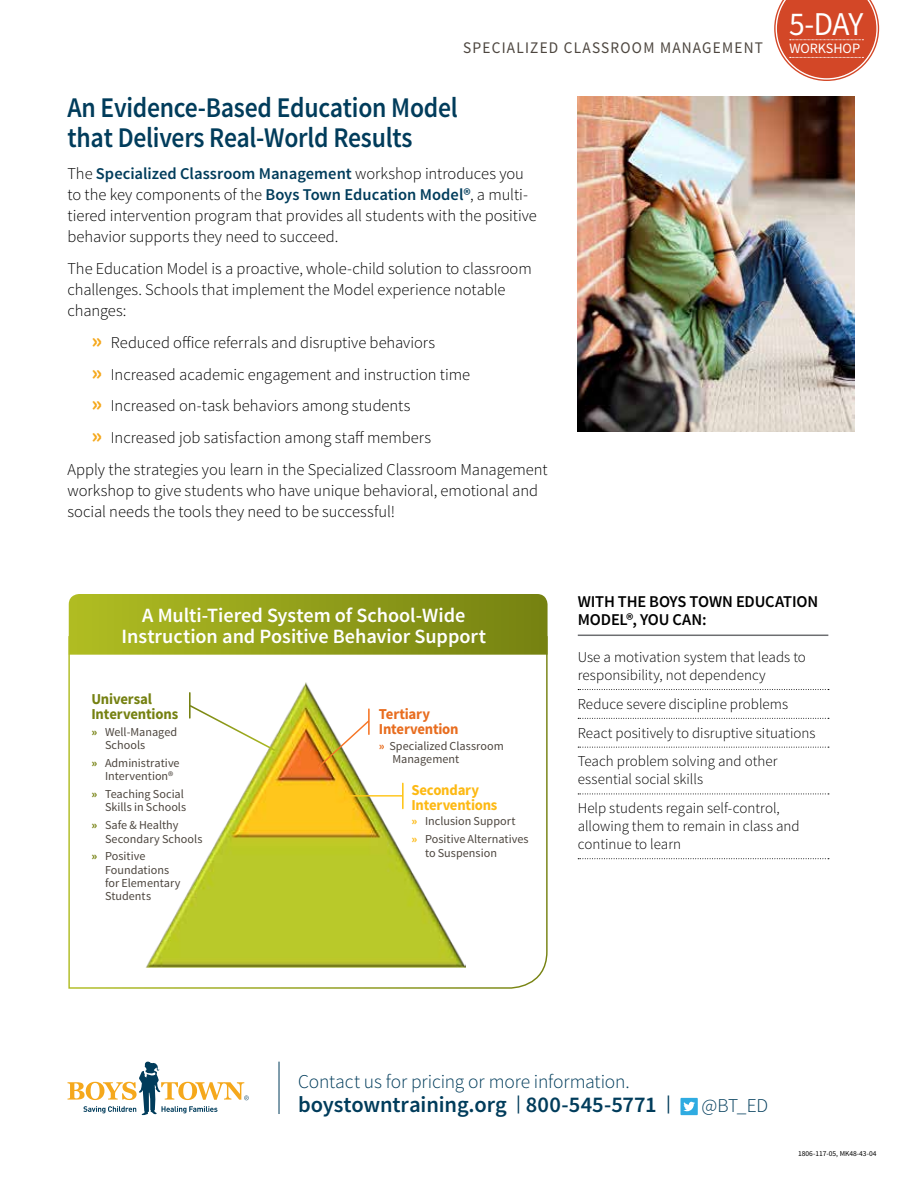
<style>
.page{position:relative;width:918px;height:1188px;background:#fff}
.page>*{position:absolute;margin:0;border:0;box-sizing:border-box;transform-origin:0 0}
.t1{font:33.3px "Source Sans Pro";color:#fff;scale:.95 1}
.t2{font:600 28.5px/30px "Source Sans Pro";letter-spacing:-.01em;color:#013c5b;scale:.9 1}
.t3{font:600 22.5px "Source Sans Pro";letter-spacing:-.005em;color:#013c5b}
.t4{font:600 20.25px/20.2px "Source Sans Pro";letter-spacing:-.005em;color:#fff;text-align:center}
.t5{font:300 19.5px "Source Sans Pro";letter-spacing:-.01em;color:#013c5b}
.t6{font:300 16.5px/21px "Source Sans Pro";letter-spacing:-.005em;color:#000}
.t7{font:600 16.5px/17.5px "Source Sans Pro";letter-spacing:-.01em;color:#000}
.t8{font:16.2px "Source Sans Pro";letter-spacing:.08em;color:#4d463f;scale:.95 1}
.t9{font:700 15.15px/15px "Source Sans Pro";letter-spacing:-.01em;color:#758111}
.t10{font:700 15.15px/15px "Source Sans Pro";letter-spacing:-.015em;color:#fdb913}
.t11{font:700 15.15px/15px "Source Sans Pro";letter-spacing:-.015em;color:#e86d1f}
.t12{font:300 15px/28.8px "Source Sans Pro";color:#000}
.t13{font:14.25px "Source Sans Pro";color:#fff}
.t14{font:12.15px/13.4px "Source Sans Pro";color:#4d463f}
.t15{font:7.5px "Source Sans Pro";color:#000}
.s1{font-weight:600;color:#013c5b}
.s2{font-weight:700;font-size:22.5px;color:#f5a81c}
.s3{font-weight:700;color:#758111}
.s4{font-weight:700;color:#e86d1f}
.s5{font-weight:700;color:#fdb913}
.s6{font-weight:400;font-size:18px}
</style>
<div class="page">
<img style="left:578px;top:96px;width:276px;height:336px">
<svg style="left:774px;top:0;width:105px;height:81px"></svg>
<hr style="left:578px;top:635px;width:250px;height:1px;background:#6d6e71">
<svg style="left:578px;top:689px;width:251px;height:1px"></svg>
<svg style="left:578px;top:718px;width:251px;height:1px"></svg>
<svg style="left:578px;top:747px;width:251px;height:1px"></svg>
<svg style="left:578px;top:794px;width:251px;height:1px"></svg>
<svg style="left:578px;top:858px;width:251px;height:1px"></svg>
<hr style="left:279px;top:1062px;width:1px;height:52px;background:#013c5b">
<div style="left:681px;top:1098px;width:17px;height:17px;background:#2fabe1"></div>
<svg style="left:683px;top:1102px;width:12px;height:9px"></svg>
<svg style="left:68px;top:1062px;width:181px;height:53px"></svg>
<svg style="left:68px;top:635px;width:480px;height:354px"></svg>
<svg style="left:188px;top:704px;width:89px;height:48px"></svg>
<hr style="left:345px;top:795px;width:58px;height:2px;background:#ffc519">
<img style="left:316px;top:719px;width:55px;height:50px">
<svg style="left:69px;top:594px;width:479px;height:61px;background:#939f1b"></svg>
<hr style="left:189px;top:693px;width:2px;height:25px;background:#758111">
<hr style="left:368px;top:709px;width:2px;height:25px;background:#f67525">
<hr style="left:402px;top:783px;width:2px;height:25px;background:#ffc519">
<h1 class="t1" style="left:789px;top:3px;width:79px">5-DAY</h1>
<p class="t8" style="left:463px;top:37px;width:317px">SPECIALIZED CLASSROOM MANAGEMENT</p>
<p class="t13" style="left:789px;top:39px;width:72px">WORKSHOP</p>
<h2 class="t2" style="left:68px;top:94px;width:435px">An Evidence-Based Education Model that Delivers Real-World Results</h2>
<p class="t6" style="left:68px;top:163px;width:471px">The <span class="s1">Specialized Classroom Management</span> workshop introduces you to the key components of the <span class="s1">Boys Town Education Model®</span>, a multi&shy;tiered intervention program that provides all students with the positive behavior supports they need to succeed.</p>
<p class="t6" style="left:68px;top:258px;width:466px">The Education Model is a proactive, whole-child solution to classroom challenges. Schools that implement the Model experience notable changes:</p>
<p class="t6" style="left:92px;top:332px;width:345px"><span class="s2">»</span> Reduced office referrals and disruptive behaviors</p>
<p class="t6" style="left:92px;top:364px;width:380px"><span class="s2">»</span> Increased academic engagement and instruction time</p>
<p class="t6" style="left:92px;top:395px;width:320px"><span class="s2">»</span> Increased on-task behaviors among students</p>
<p class="t6" style="left:92px;top:427px;width:341px"><span class="s2">»</span> Increased job satisfaction among staff members</p>
<p class="t6" style="left:68px;top:459px;width:482px">Apply the strategies you learn in the Specialized Classroom Management</p>
<p class="t6" style="left:68px;top:480px;width:472px">workshop to give students who have unique behavioral, emotional and social needs the tools they need to be successful!</p>
<p class="t4" style="left:122px;top:606px;width:366px">A Multi-Tiered System of School-Wide<br>Instruction and Positive Behavior Support</p>
<p class="t9" style="left:91px;top:692px;width:88px">Universal<br>Interventions</p>
<p class="t14" style="left:105px;top:725px;width:74px;text-indent:-14px"><span class="s3">»</span> Well-Managed<br>Schools</p>
<p class="t14" style="left:105px;top:756px;width:76px;text-indent:-14px"><span class="s3">»</span> Administrative<br>Intervention®</p>
<p class="t14" style="left:91px;top:788px;width:96px;text-align:right"><span class="s3">»</span> Teaching Social<br>Skills in Schools</p>
<p class="t14" style="left:105px;top:819px;width:99px;text-indent:-14px"><span class="s3">»</span> Safe &amp; Healthy<br>Secondary Schools</p>
<p class="t14" style="left:105px;top:850px;width:77px;text-indent:-14px"><span class="s3">»</span> Positive<br>Foundations for Elementary<br>Students</p>
<p class="t11" style="left:379px;top:707px;width:81px">Tertiary<br>Intervention</p>
<p class="t14" style="left:393px;top:739px;width:113px;text-indent:-14px"><span class="s4">»</span> Specialized Classroom<br>Management</p>
<p class="t10" style="left:411px;top:783px;width:88px">Secondary<br>Interventions</p>
<p class="t14" style="left:411px;top:813px;width:119px;line-height:17.7px"><span class="s5">»</span> Inclusion Support<br><span class="s5">»</span> Positive Alternatives</p>
<p class="t14" style="left:425px;top:846px;width:73px">to Suspension</p>
<p class="t7" style="left:578px;top:594px;width:242px">WITH THE BOYS TOWN EDUCATION<br>MODEL®, YOU CAN:</p>
<p class="t12" style="left:578px;top:648px;width:230px;line-height:18px">Use a motivation system that leads to responsibility, not dependency</p>
<p class="t12" style="left:578px;top:689px;width:239px">Reduce severe discipline problems<br>React positively to disruptive situations<br>Teach problem solving and other</p>
<p class="t12" style="left:578px;top:765px;width:204px">essential social skills<br>Help students regain self-control,</p>
<p class="t12" style="left:578px;top:817px;width:223px;line-height:18px">allowing them to remain in class and continue to learn</p>
<p class="t5" style="left:298px;top:1069px;width:333px">Contact us for pricing or more information.</p>
<h3 class="t3" style="left:298px;top:1090px;width:375px">boystowntraining.org <span class="s6">|</span> 800-545-5771 <span class="s6">|</span></h3>
<p class="t5" style="left:702px;top:1094px;width:68px">@BT_ED</p>
<p class="t15" style="left:798px;top:1149px;width:80px">1806-117-05, MK48-43-04</p>
</div>
